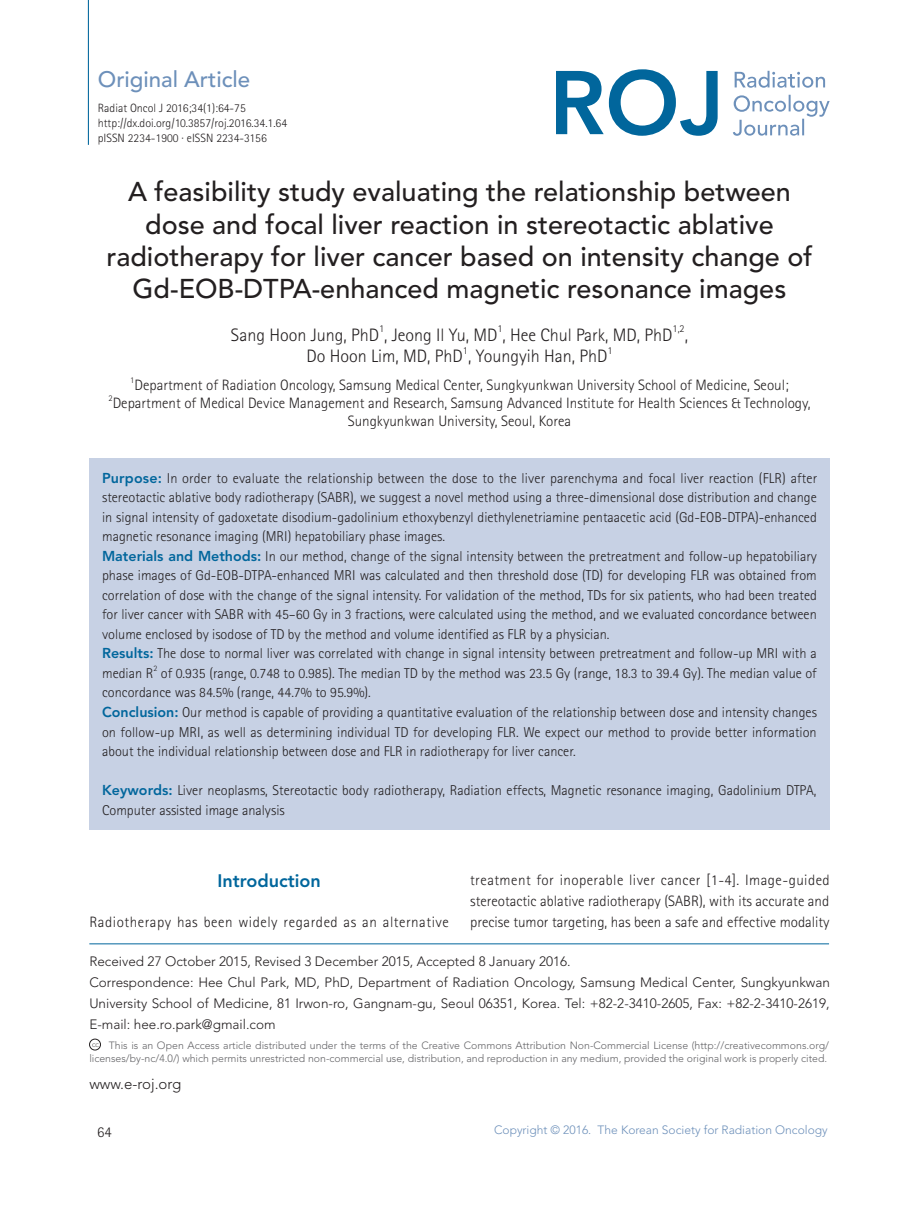
<style>
.page{position:relative;width:919px;height:1217px;background:#fff}
.page>*{position:absolute;margin:0;border:0;box-sizing:border-box;transform-origin:0 0}
.t1{font:500 27px/32.4px "Avenir LT Std";color:#231f20;text-align:center}
.t2{font:500 22.2px "Avenir LT Std";color:#6d90ba}
.t3{font:300 18px "Rotis Sans Serif Std";color:#231f20}
.t4{font:800 18px "Avenir LT Std";color:#01669c}
.t5{font:300 15px/21px "Rotis Sans Serif Std";color:#231f20;text-align:center}
.t6{font:300 15px "Rotis Sans Serif Std";letter-spacing:.035em;color:#231f20}
.t7{font:300 15px "Avenir LT Std";color:#231f20}
.t8{font:300 14.25px/19.5px "Rotis Sans Serif Std";color:#231f20}
.t9{font:300 13.5px/21px "Avenir LT Std";color:#231f20}
.t10{font:300 12px/15px "Rotis Sans Serif Std";color:#231f20}
.t11{font:300 12px "Avenir LT Std";color:#6d90ba}
.t12{font:300 10.5px/13.5px "Avenir LT Std";color:#636366}
.t13{font:300 10.5px "Rotis Sans Serif Std";color:#231f20}
.t14{font:300 8.7px "Rotis Sans Serif Std";color:#231f20}
.t15{font:300 8.25px "Rotis Sans Serif Std";color:#231f20}
.s1{font-family:"Avenir LT Std";font-weight:800;color:#01669c}
</style>
<div class="page">
<svg style="left:733px;top:95px;width:96px;height:41px"></svg>
<svg style="left:734px;top:71px;width:91px;height:17px"></svg>
<svg style="left:556px;top:69px;width:161px;height:67px"></svg>
<div style="left:89px;top:458px;width:740px;height:371px;background:#c7d1e4"></div>
<hr style="left:89px;top:943px;width:740px;height:1px;background:#01669c">
<div style="left:89px;top:1038px;width:12px;height:11px;border:1px solid #231f20;border-radius:50%"></div>
<hr style="left:88px;top:0;width:1px;height:145px;background:#01669c">
<h2 class="t2" style="left:98px;top:66px;width:154px">Original Article</h2>
<p class="t10" style="left:98px;top:101px;width:191px">Radiat Oncol J 2016;34(1):64-75 http://dx.doi.org/10.3857/roj.2016.34.1.64 pISSN 2234-1900 · eISSN 2234-3156</p>
<h1 class="t1" style="left:106px;top:176px;width:707px">A feasibility study evaluating the relationship between dose and focal liver reaction in stereotactic ablative radiotherapy for liver cancer based on intensity change of Gd-EOB-DTPA-enhanced magnetic resonance images</h1>
<p class="t3" style="left:231px;top:324px;width:443px">Sang Hoon Jung, PhD , Jeong Il Yu, MD , Hee Chul Park, MD, PhD</p>
<p class="t13" style="left:379px;top:322px;width:7px">1</p>
<p class="t13" style="left:497px;top:322px;width:7px">1</p>
<p class="t13" style="left:672px;top:322px;width:14px">1,2</p>
<p class="t3" style="left:684px;top:324px;width:5px">,</p>
<p class="t13" style="left:463px;top:344px;width:7px">1</p>
<p class="t13" style="left:607px;top:344px;width:7px">1</p>
<p class="t3" style="left:306px;top:346px;width:302px">Do Hoon Lim, MD, PhD , Youngyih Han, PhD</p>
<p class="t14" style="left:130px;top:374px;width:6px">1</p>
<p class="t5" style="left:134px;top:374px;width:655px">Department of Radiation Oncology, Samsung Medical Center, Sungkyunkwan University School of Medicine, Seoul;</p>
<p class="t14" style="left:108px;top:392px;width:6px">2</p>
<p class="t5" style="left:113px;top:394px;width:699px;line-height:18px">Department of Medical Device Management and Research, Samsung Advanced Institute for Health Sciences &amp; Technology,<br>Sungkyunkwan University, Seoul, Korea</p>
<p class="t8" style="left:102px;top:468px;width:716px"><span class="s1">Purpose:</span> In order to evaluate the relationship between the dose to the liver parenchyma and focal liver reaction (FLR) after stereotactic ablative body radiotherapy (SABR), we suggest a novel method using a three-dimensional dose distribution and change in signal intensity of gadoxetate disodium-gadolinium ethoxybenzyl diethylenetriamine pentaacetic acid (Gd-EOB-DTPA)-enhanced magnetic resonance imaging (MRI) hepatobiliary phase images.<br><span class="s1">Materials and Methods:</span> In our method, change of the signal intensity between the pretreatment and follow-up hepatobiliary phase images of Gd-EOB-DTPA-enhanced MRI was calculated and then threshold dose (TD) for developing FLR was obtained from correlation of dose with the change of the signal intensity. For validation of the method, TDs for six patients, who had been treated for liver cancer with SABR with 45–60 Gy in 3 fractions, were calculated using the method, and we evaluated concordance between volume enclosed by isodose of TD by the method and volume identified as FLR by a physician.<br><span class="s1">Results:</span> The dose to normal liver was correlated with change in signal intensity between pretreatment and follow-up MRI with a median R</p>
<p class="t15" style="left:153px;top:663px;width:5px">2</p>
<p class="t8" style="left:102px;top:663px;width:716px;text-indent:59px">of 0.935 (range, 0.748 to 0.985). The median TD by the method was 23.5 Gy (range, 18.3 to 39.4 Gy). The median value of concordance was 84.5% (range, 44.7% to 95.9%).<br><span class="s1">Conclusion:</span> Our method is capable of providing a quantitative evaluation of the relationship between dose and intensity changes on follow-up MRI, as well as determining individual TD for developing FLR. We expect our method to provide better information about the individual relationship between dose and FLR in radiotherapy for liver cancer.</p>
<p class="t8" style="left:102px;top:780px;width:716px"><span class="s1">Keywords:</span> Liver neoplasms, Stereotactic body radiotherapy, Radiation effects, Magnetic resonance imaging, Gadolinium DTPA,<br>Computer assisted image analysis</p>
<p class="t5" style="left:470px;top:869px;width:361px;text-align:justify">treatment for inoperable liver cancer [1-4]. Image-guided stereotactic ablative radiotherapy (SABR), with its accurate and precise tumor targeting, has been a safe and effective modality</p>
<p class="t9" style="left:89px;top:950px;width:742px">Received 27 October 2015, Revised 3 December 2015, Accepted 8 January 2016.<br>Correspondence: Hee Chul Park, MD, PhD, Department of Radiation Oncology, Samsung Medical Center, Sungkyunkwan University School of Medicine, 81 Irwon-ro, Gangnam-gu, Seoul 06351, Korea. Tel: +82-2-3410-2605, Fax: +82-2-3410-2619, E-mail: hee.ro.park@gmail.com</p>
<p class="t12" style="left:89px;top:1037px;width:741px"><sup>CC</sup> This is an Open Access article distributed under the terms of the Creative Commons Attribution Non-Commercial License (http://creativecommons.org/ licenses/by-nc/4.0/) which permits unrestricted non-commercial use, distribution, and reproduction in any medium, provided the original work is properly cited.</p>
<p class="t4" style="left:217px;top:869px;width:105px">Introduction</p>
<p class="t6" style="left:89px;top:912px;width:361px">Radiotherapy has been widely regarded as an alternative</p>
<p class="t7" style="left:89px;top:1074px;width:94px">www.e-roj.org</p>
<p class="t5" style="left:97px;top:1120px;width:16px">64</p>
<p class="t11" style="left:494px;top:1122px;width:335px">Copyright © 2016. The Korean Society for Radiation Oncology</p>
</div>
